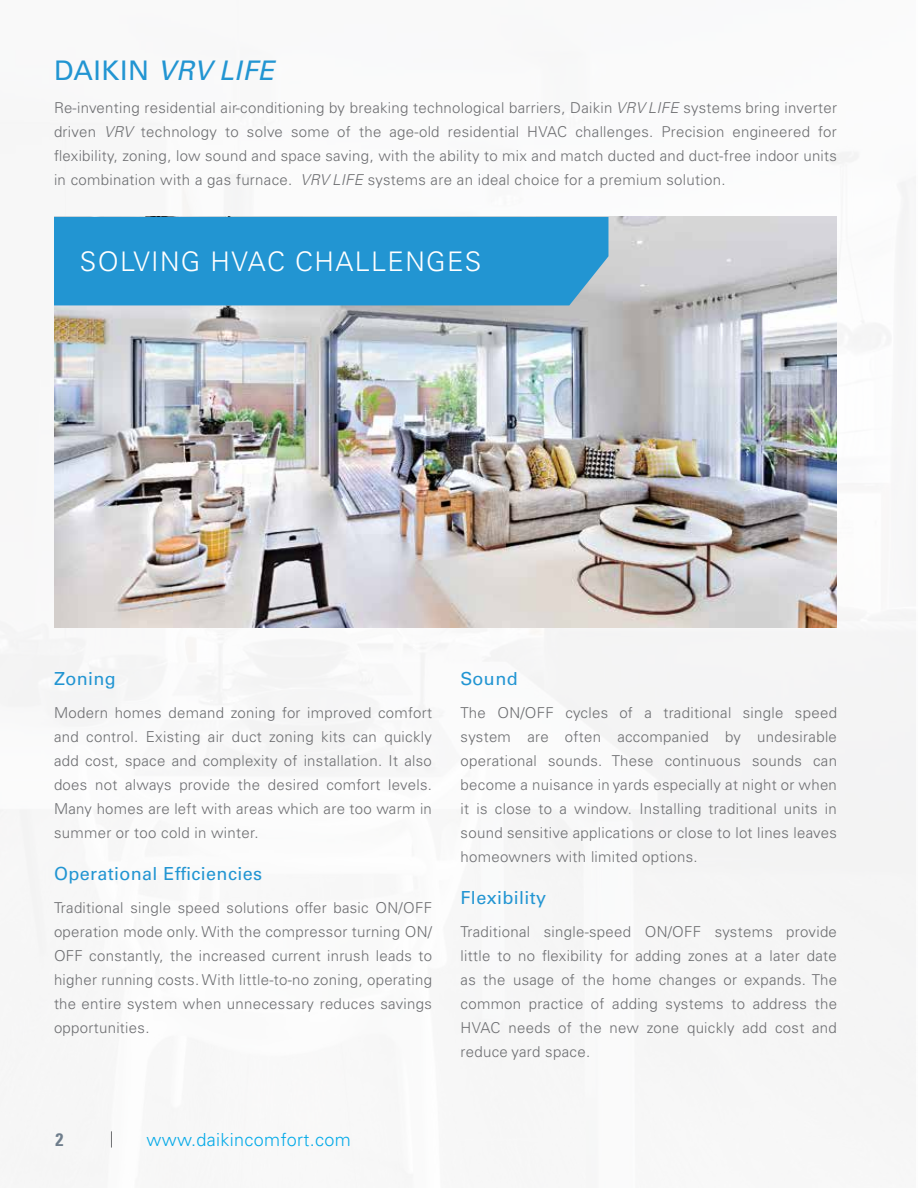
<style>
.page{position:relative;width:918px;height:1188px;background:#fff}
.page>*{position:absolute;margin:0;border:0;box-sizing:border-box;transform-origin:0 0}
.t1{font:300 27px "Univers LT Pro 45";letter-spacing:.05em;color:#fff}
.t2{font:italic 27px "Univers LT Pro 55";letter-spacing:.02em;color:#2295d2}
.t3{font:18px "Univers LT Pro 55 Roman";letter-spacing:.02em;color:#2295d2}
.t4{font:300 18px "Univers LT Pro 45";letter-spacing:.02em;color:#00aeef}
.t5{font:700 condensed 18px "Univers LT Pro";color:#718190}
.t6{font:300 15px/24px "Univers LT Pro 45";letter-spacing:.02em;color:#6d6e71;text-align:justify}
.s1{font-family:"Univers LT Pro 55 Roman";font-style:normal}
.s2{font-style:italic}
</style>
<div class="page">
<img style="left:0;top:123px;width:916px;height:1051px">
<img style="left:54px;top:217px;width:783px;height:410px">
<div style="left:54px;top:217px;width:554px;height:88px;background:#2295d2"></div>
<h1 class="t2" style="left:54px;top:51px;width:222px"><span class="s1">DAIKIN</span> VRV LIFE</h1>
<p class="t6" style="left:54px;top:95px;width:785px">Re-inventing residential air-conditioning by breaking technological barriers, Daikin <span class="s2">VRV LIFE</span> systems bring inverter driven <span class="s2">VRV</span> technology to solve some of the age-old residential HVAC challenges. Precision engineered for flexibility, zoning, low sound and space saving, with the ability to mix and match ducted and duct-free indoor units in combination with a gas furnace. <span class="s2">VRV LIFE</span> systems are an ideal choice for a premium solution.</p>
<h1 class="t1" style="left:80px;top:244px;width:403px">SOLVING HVAC CHALLENGES</h1>
<p class="t3" style="left:54px;top:666px;width:63px">Zoning</p>
<p class="t6" style="left:54px;top:700px;width:380px">Modern homes demand zoning for improved comfort and control. Existing air duct zoning kits can quickly add cost, space and complexity of installation. It also does not always provide the desired comfort levels.<br>Many homes are left with areas which are too warm in summer or too cold in winter.</p>
<p class="t3" style="left:54px;top:861px;width:210px">Operational Efficiencies</p>
<p class="t6" style="left:54px;top:895px;width:380px">Traditional single speed solutions offer basic ON/OFF operation mode only. With the compressor turning ON/ OFF constantly, the increased current inrush leads to higher running costs. With little-to-no zoning, operating the entire system when unnecessary reduces savings opportunities.</p>
<p class="t3" style="left:461px;top:666px;width:59px">Sound</p>
<p class="t6" style="left:461px;top:700px;width:378px">The ON/OFF cycles of a traditional single speed system are often accompanied by undesirable operational sounds. These continuous sounds can become a nuisance in yards especially at night or when it is close to a window. Installing traditional units in sound sensitive applications or close to lot lines leaves homeowners with limited options.</p>
<p class="t3" style="left:461px;top:885px;width:87px">Flexibility</p>
<p class="t6" style="left:461px;top:919px;width:378px">Traditional single-speed ON/OFF systems provide little to no flexibility for adding zones at a later date as the usage of the home changes or expands. The common practice of adding systems to address the HVAC needs of the new zone quickly add cost and reduce yard space.</p>
<p class="t5" style="left:56px;top:1129px;width:9px">2</p>
<p class="t4" style="left:146px;top:1128px;width:206px">www.daikincomfort.com</p>
</div>
